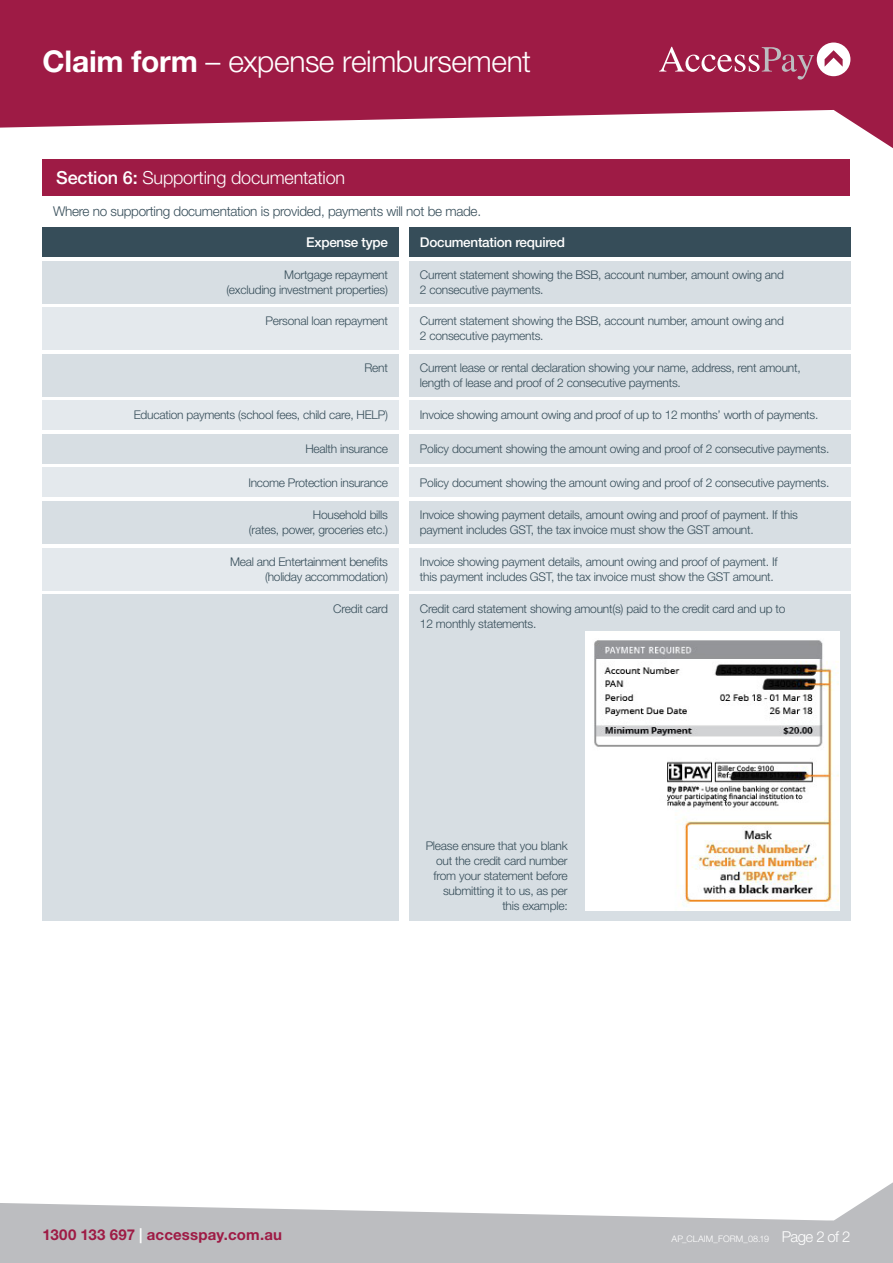
<style>
.page{position:relative;width:893px;height:1263px;background:#fff}
.page>*{position:absolute;margin:0;border:0;box-sizing:border-box;transform-origin:0 0}
.CJHART{font:300 30px "Helvetica Neue LT Pro";letter-spacing:-.015em;color:#fff}
.t1{font:300 18px "Helvetica Neue LT Pro";letter-spacing:-.01em;color:#fff}
.t2{font:700 15px "Helvetica Neue LT Pro";letter-spacing:.01em;color:#9e1b45}
.CJHART-2{font:300 15px "Helvetica Neue LT Pro";letter-spacing:-.04em;color:#fff}
.t3{font:300 13.5px "Helvetica Neue LT Pro";letter-spacing:-.02em;color:#364d59}
.t4{font:500 13.5px "Helvetica Neue LT Pro";letter-spacing:-.02em;color:#fff}
.t5{font:300 12px/15px "Helvetica Neue LT Pro";letter-spacing:-.02em;color:#364d59}
.CJHART-3{font:300 9px "Helvetica Neue LT Pro";letter-spacing:.005em;color:#fff}
.s1{font-weight:700}
.s2{font-weight:500}
.s3{color:#fff}
</style>
<div class="page">
<svg style="left:0;top:1182px;width:893px;height:81px;fill:#bcbdc0"></svg>
<div style="left:43px;top:159px;width:807px;height:37px;background:#9e1b45"></div>
<div style="left:43px;top:227px;width:356px;height:30px;background:#364d59"></div>
<div style="left:43px;top:261px;width:356px;height:42px;background:#d7dee3"></div>
<div style="left:43px;top:307px;width:356px;height:43px;background:#e4e9ed"></div>
<div style="left:43px;top:594px;width:356px;height:327px;background:#d7dee3"></div>
<div style="left:43px;top:354px;width:356px;height:42px;background:#d7dee3"></div>
<div style="left:43px;top:400px;width:356px;height:30px;background:#e4e9ed"></div>
<div style="left:43px;top:434px;width:356px;height:30px;background:#d7dee3"></div>
<div style="left:43px;top:468px;width:356px;height:29px;background:#e4e9ed"></div>
<div style="left:43px;top:501px;width:356px;height:43px;background:#d7dee3"></div>
<div style="left:43px;top:548px;width:356px;height:42px;background:#e4e9ed"></div>
<div style="left:409px;top:227px;width:441px;height:30px;background:#364d59"></div>
<div style="left:409px;top:261px;width:441px;height:42px;background:#d7dee3"></div>
<div style="left:409px;top:307px;width:441px;height:43px;background:#e4e9ed"></div>
<div style="left:409px;top:594px;width:441px;height:327px;background:#d7dee3"></div>
<div style="left:409px;top:354px;width:441px;height:42px;background:#d7dee3"></div>
<div style="left:409px;top:400px;width:441px;height:30px;background:#e4e9ed"></div>
<div style="left:409px;top:434px;width:441px;height:30px;background:#d7dee3"></div>
<div style="left:409px;top:468px;width:441px;height:29px;background:#e4e9ed"></div>
<div style="left:409px;top:501px;width:441px;height:43px;background:#d7dee3"></div>
<div style="left:409px;top:548px;width:441px;height:42px;background:#e4e9ed"></div>
<img style="left:585px;top:631px;width:255px;height:279px">
<svg style="left:0;top:0;width:893px;height:148px;fill:#9e1b45"></svg>
<svg style="left:659px;top:43px;width:191px;height:37px;background:#b14e6e"></svg>
<p class="CJHART" style="left:43px;top:43px;width:490px"><span class="s1">Claim form</span> – expense reimbursement</p>
<p class="t1" style="left:56px;top:167px;width:290px"><span class="s2">Section 6:</span> Supporting documentation</p>
<p class="t3" style="left:53px;top:203px;width:429px">Where no supporting documentation is provided, payments will not be made.</p>
<p class="t4" style="left:306px;top:234px;width:83px">Expense type</p>
<p class="t5" style="left:284px;top:267px;width:105px">Mortgage repayment</p>
<p class="t5" style="left:226px;top:282px;width:163px">(excluding investment properties)</p>
<p class="t5" style="left:265px;top:313px;width:124px">Personal loan repayment</p>
<p class="t5" style="left:364px;top:360px;width:25px">Rent</p>
<p class="t5" style="left:134px;top:407px;width:256px">Education payments (school fees, child care, HELP)</p>
<p class="t5" style="left:305px;top:441px;width:84px">Health insurance</p>
<p class="t5" style="left:248px;top:475px;width:141px">Income Protection insurance</p>
<p class="t5" style="left:313px;top:507px;width:77px">Household bills</p>
<p class="t5" style="left:249px;top:522px;width:141px">(rates, power, groceries etc.)</p>
<p class="t5" style="left:230px;top:554px;width:159px">Meal and Entertainment benefits</p>
<p class="t5" style="left:265px;top:569px;width:124px">(holiday accommodation)</p>
<p class="t5" style="left:333px;top:601px;width:56px">Credit card</p>
<p class="t4" style="left:420px;top:234px;width:147px">Documentation required</p>
<p class="t5" style="left:420px;top:267px;width:366px">Current statement showing the BSB, account number, amount owing and<br>2 consecutive payments.</p>
<p class="t5" style="left:420px;top:313px;width:366px">Current statement showing the BSB, account number, amount owing and<br>2 consecutive payments.</p>
<p class="t5" style="left:420px;top:360px;width:382px">Current lease or rental declaration showing your name, address, rent amount, length of lease and proof of 2 consecutive payments.</p>
<p class="t5" style="left:420px;top:407px;width:400px">Invoice showing amount owing and proof of up to 12 months’ worth of payments.</p>
<p class="t5" style="left:420px;top:441px;width:411px">Policy document showing the amount owing and proof of 2 consecutive payments.</p>
<p class="t5" style="left:420px;top:475px;width:411px">Policy document showing the amount owing and proof of 2 consecutive payments.</p>
<p class="t5" style="left:420px;top:507px;width:379px">Invoice showing payment details, amount owing and proof of payment. If this payment includes GST, the tax invoice must show the GST amount.</p>
<p class="t5" style="left:420px;top:554px;width:359px">Invoice showing payment details, amount owing and proof of payment. If this payment includes GST, the tax invoice must show the GST amount.</p>
<p class="t5" style="left:420px;top:601px;width:367px">Credit card statement showing amount(s) paid to the credit card and up to<br>12 monthly statements.</p>
<p class="t5" style="left:426px;top:838px;width:144px;text-align:right">Please ensure that you blank out the credit card number from your statement before submitting it to us, as per this example:</p>
<p class="t2" style="left:43px;top:1226px;width:241px">1300 133 697 <span class="s3">|</span> accesspay.com.au</p>
<p class="CJHART-3" style="left:672px;top:1233px;width:99px">AP_CLAIM_FORM_08.19</p>
<p class="CJHART-2" style="left:782px;top:1227px;width:70px">Page 2 of 2</p>
</div>
